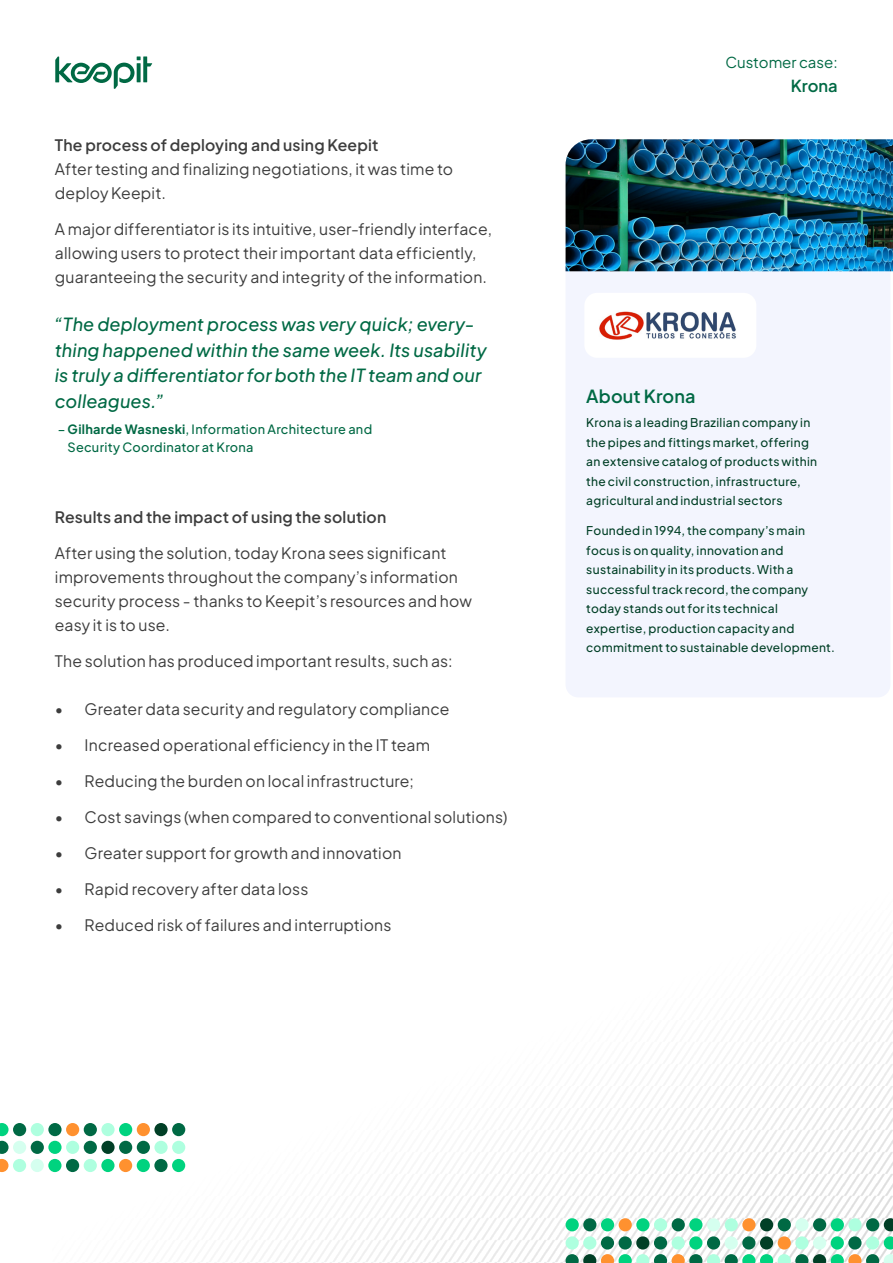
<style>
.page{position:relative;width:893px;height:1263px;background:#fff}
.page>*{position:absolute;margin:0;border:0;box-sizing:border-box;transform-origin:0 0}
.t1{font:italic 500 18px/25.5px "Plus Jakarta Sans";letter-spacing:.005em;color:#006944}
.t2{font:600 18px "Plus Jakarta Sans";letter-spacing:.005em;color:#006944}
.t3{font:600 16.5px "Plus Jakarta Sans";color:#006944}
.t4{font:15.75px/24px "Plus Jakarta Sans";letter-spacing:.01em;color:#3d3d3d}
.t5{font:600 15.75px "Plus Jakarta Sans";letter-spacing:.01em;color:#3d3d3d}
.t6{font:15px "Plus Jakarta Sans";color:#006944}
.t7{font:500 12.75px/18px "Plus Jakarta Sans";letter-spacing:.02em;color:#006944}
.t8{font:500 12px/19.5px "Plus Jakarta Sans";letter-spacing:.025em;color:#013f26}
.s1{font-weight:700}
</style>
<div class="page">
<svg style="left:55px;top:56px;width:97px;height:33px"></svg>
<img style="left:53px;top:688px;width:840px;height:575px">
<div style="left:566px;top:247px;width:324px;height:450px;background:#f3f5fe;border-radius:13px"></div>
<img style="left:566px;top:139px;width:327px;height:132px">
<div style="left:584px;top:293px;width:172px;height:65px;background:#fff;border-radius:13px"></div>
<img style="left:599px;top:311px;width:137px;height:29px">
<div style="left:48px;top:1123px;width:14px;height:13px;background:#006944;border-radius:50%"></div>
<div style="left:119px;top:1123px;width:13px;height:13px;background:#00d37f;border-radius:50%"></div>
<div style="left:66px;top:1123px;width:13px;height:13px;background:#ff912f;border-radius:50%"></div>
<div style="left:137px;top:1123px;width:13px;height:13px;background:#ff912f;border-radius:50%"></div>
<div style="left:13px;top:1123px;width:13px;height:13px;background:#006944;border-radius:50%"></div>
<div style="left:84px;top:1123px;width:13px;height:13px;background:#006944;border-radius:50%"></div>
<div style="left:154px;top:1123px;width:14px;height:13px;background:#013f26;border-radius:50%"></div>
<div style="left:31px;top:1123px;width:13px;height:13px;background:#aeffdf;border-radius:50%"></div>
<div style="left:101px;top:1123px;width:14px;height:13px;background:#aeffdf;border-radius:50%"></div>
<div style="left:172px;top:1123px;width:13px;height:13px;background:#006944;border-radius:50%"></div>
<div style="left:48px;top:1141px;width:14px;height:13px;background:#00d37f;border-radius:50%"></div>
<div style="left:66px;top:1141px;width:13px;height:13px;background:#aeffdf;border-radius:50%"></div>
<div style="left:137px;top:1141px;width:13px;height:13px;background:#006944;border-radius:50%"></div>
<div style="left:13px;top:1141px;width:13px;height:13px;background:#d5ffef;border-radius:50%"></div>
<div style="left:84px;top:1141px;width:13px;height:13px;background:#006944;border-radius:50%"></div>
<div style="left:119px;top:1141px;width:13px;height:13px;background:#006944;border-radius:50%"></div>
<div style="left:154px;top:1141px;width:14px;height:13px;background:#aeffdf;border-radius:50%"></div>
<div style="left:31px;top:1141px;width:13px;height:13px;background:#006944;border-radius:50%"></div>
<div style="left:101px;top:1141px;width:14px;height:13px;background:#013f26;border-radius:50%"></div>
<div style="left:172px;top:1141px;width:13px;height:13px;background:#aeffdf;border-radius:50%"></div>
<div style="left:13px;top:1159px;width:13px;height:13px;background:#aeffdf;border-radius:50%"></div>
<div style="left:119px;top:1159px;width:13px;height:13px;background:#ff912f;border-radius:50%"></div>
<div style="left:48px;top:1159px;width:14px;height:13px;background:#00d37f;border-radius:50%"></div>
<div style="left:172px;top:1159px;width:13px;height:13px;background:#00d37f;border-radius:50%"></div>
<div style="left:101px;top:1159px;width:14px;height:13px;background:#00d37f;border-radius:50%"></div>
<div style="left:31px;top:1159px;width:13px;height:13px;background:#d5ffef;border-radius:50%"></div>
<div style="left:154px;top:1159px;width:14px;height:13px;background:#006944;border-radius:50%"></div>
<div style="left:84px;top:1159px;width:13px;height:13px;background:#aeffdf;border-radius:50%"></div>
<div style="left:66px;top:1159px;width:13px;height:13px;background:#006944;border-radius:50%"></div>
<svg style="left:0;top:1123px;width:9px;height:49px"></svg>
<div style="left:137px;top:1159px;width:13px;height:13px;background:#00d37f;border-radius:50%"></div>
<svg style="left:566px;top:1218px;width:327px;height:45px"></svg>
<div style="left:813px;top:1236px;width:13px;height:13px;background:#d5ffef;border-radius:50%"></div>
<div style="left:742px;top:1236px;width:13px;height:13px;background:#006944;border-radius:50%"></div>
<div style="left:672px;top:1236px;width:13px;height:13px;background:#aeffdf;border-radius:50%"></div>
<div style="left:601px;top:1236px;width:13px;height:13px;background:#006944;border-radius:50%"></div>
<div style="left:866px;top:1236px;width:13px;height:13px;background:#aeffdf;border-radius:50%"></div>
<div style="left:725px;top:1236px;width:13px;height:13px;background:#d5ffef;border-radius:50%"></div>
<div style="left:654px;top:1236px;width:13px;height:13px;background:#006944;border-radius:50%"></div>
<div style="left:619px;top:1236px;width:13px;height:13px;background:#006944;border-radius:50%"></div>
<div style="left:583px;top:1236px;width:13px;height:13px;background:#aeffdf;border-radius:50%"></div>
<div style="left:848px;top:1236px;width:13px;height:13px;background:#006944;border-radius:50%"></div>
<div style="left:778px;top:1236px;width:13px;height:13px;background:#ff912f;border-radius:50%"></div>
<div style="left:707px;top:1236px;width:13px;height:13px;background:#006944;border-radius:50%"></div>
<div style="left:636px;top:1236px;width:13px;height:13px;background:#013f26;border-radius:50%"></div>
<div style="left:566px;top:1236px;width:13px;height:13px;background:#aeffdf;border-radius:50%"></div>
<p class="t5" style="left:55px;top:132px;width:325px">The process of deploying and using Keepit</p>
<p class="t4" style="left:55px;top:156px;width:400px">After testing and finalizing negotiations, it was time to deploy Keepit.</p>
<p class="t4" style="left:55px;top:216px;width:439px">A major differentiator is its intuitive, user-friendly interface, allowing users to protect their important data efficiently, guaranteeing the security and integrity of the information.</p>
<p class="t1" style="left:55px;top:310px;width:433px">“The deployment process was very quick; every&shy;thing happened within the same week. Its usability is truly a differentiator for both the IT team and our colleagues.”</p>
<p class="t7" style="left:68px;top:419px;width:306px;text-indent:-10px">– <span class="s1">Gilharde Wasneski</span>, Information Architecture and<br>Security Coordinator at Krona</p>
<p class="t5" style="left:55px;top:504px;width:333px">Results and the impact of using the solution</p>
<p class="t4" style="left:55px;top:540px;width:419px">After using the solution, today Krona sees significant improvements throughout the company’s information security process - thanks to Keepit’s resources and how easy it is to use.</p>
<p class="t4" style="left:55px;top:648px;width:399px">The solution has produced important results, such as:</p>
<p class="t4" style="left:55px;top:696px;width:396px">• Greater data security and regulatory compliance</p>
<p class="t4" style="left:55px;top:732px;width:377px">• Increased operational efficiency in the IT team</p>
<p class="t4" style="left:55px;top:768px;width:361px">• Reducing the burden on local infrastructure;</p>
<p class="t4" style="left:55px;top:804px;width:454px">• Cost savings (when compared to conventional solutions)</p>
<p class="t4" style="left:55px;top:840px;width:348px">• Greater support for growth and innovation</p>
<p class="t4" style="left:55px;top:876px;width:255px">• Rapid recovery after data loss</p>
<p class="t4" style="left:55px;top:912px;width:338px">• Reduced risk of failures and interruptions</p>
<p class="t6" style="left:725px;top:50px;width:114px">Customer case:</p>
<p class="t3" style="left:791px;top:72px;width:49px">Krona</p>
<p class="t2" style="left:586px;top:381px;width:111px">About Krona</p>
<p class="t8" style="left:586px;top:412px;width:232px">Krona is a leading Brazilian company in the pipes and fittings market, offering an extensive catalog of products within the civil construction, infrastructure, agricultural and industrial sectors</p>
<p class="t8" style="left:586px;top:520px;width:250px">Founded in 1994, the company’s main focus is on quality, innovation and sustainability in its products. With a successful track record, the company today stands out for its technical expertise, production capacity and commitment to sustainable development.</p>
</div>
